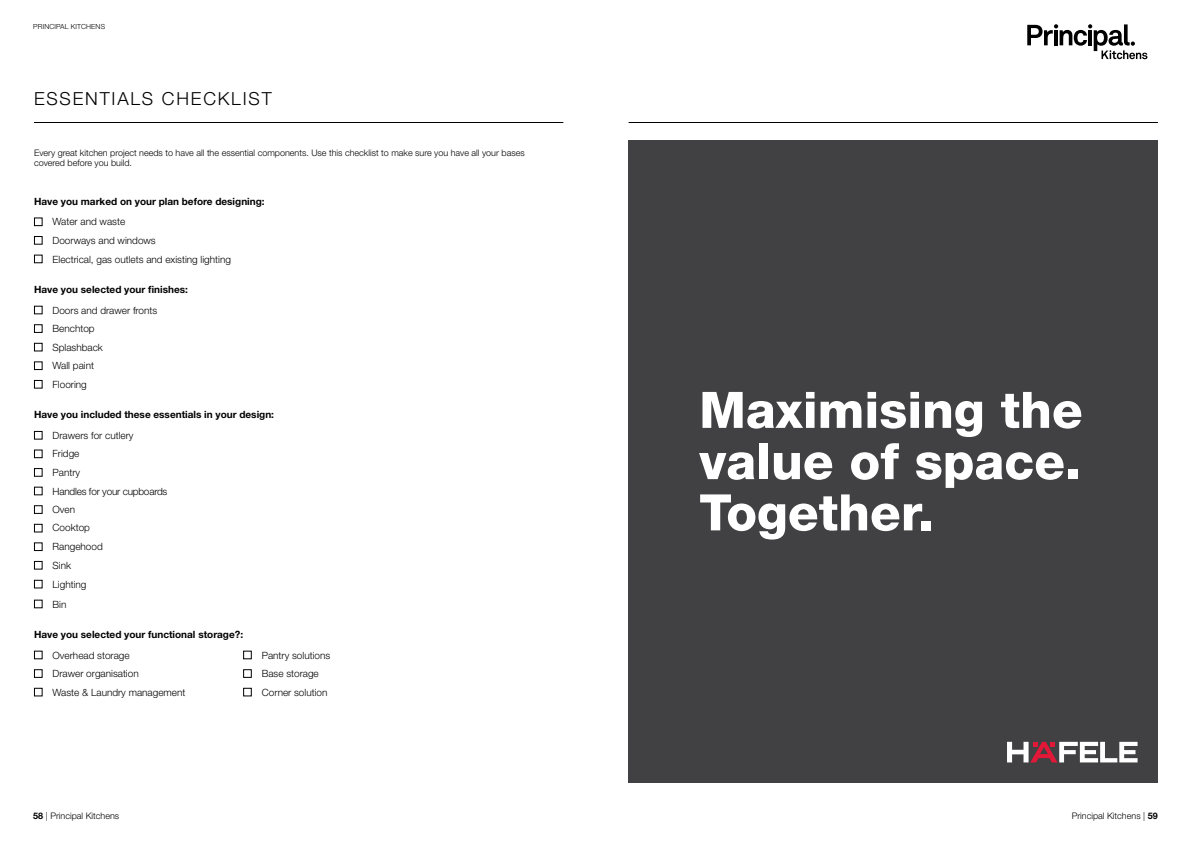
<style>
.page{position:relative;width:1191px;height:842px;background:#fff}
.page>*{position:absolute;margin:0;border:0;box-sizing:border-box;transform-origin:0 0}
.t1{font:800 50.4px/51.2px "Helvetica Neue LT Std";color:#fff;text-align:justify}
.t2{font:300 18px "Helvetica Neue LT Std";letter-spacing:.1em;color:#000}
.t3{font:300 10px/18.6px "Helvetica Neue LT Std";color:#000}
.t4{font:700 10px "Helvetica Neue LT Std";color:#000}
.t5{font:300 10px/18.6px "Helvetica Neue LT Std";letter-spacing:-.02em;color:#000}
.t6{font:300 9px/10.8px "Helvetica Neue LT Std";color:#000}
.t7{font:300 7px "Helvetica Neue LT Std";letter-spacing:.02em;color:#000}
.s1{font-weight:700}
</style>
<div class="page">
<svg style="left:1027px;top:24px;width:120px;height:35px"></svg>
<div style="left:628px;top:140px;width:529px;height:642px;background:#414042"></div>
<div style="left:243px;top:651px;width:9px;height:8px;border:1px solid #000"></div>
<div style="left:243px;top:669px;width:9px;height:9px;border:1px solid #000"></div>
<div style="left:243px;top:688px;width:9px;height:8px;border:1px solid #000"></div>
<div style="left:34px;top:651px;width:9px;height:8px;border:1px solid #000"></div>
<div style="left:34px;top:669px;width:9px;height:9px;border:1px solid #000"></div>
<div style="left:34px;top:688px;width:9px;height:8px;border:1px solid #000"></div>
<div style="left:34px;top:431px;width:9px;height:9px;border:1px solid #000"></div>
<div style="left:34px;top:561px;width:9px;height:8px;border:1px solid #000"></div>
<div style="left:34px;top:505px;width:9px;height:9px;border:1px solid #000"></div>
<div style="left:34px;top:524px;width:9px;height:8px;border:1px solid #000"></div>
<div style="left:34px;top:542px;width:9px;height:9px;border:1px solid #000"></div>
<div style="left:34px;top:450px;width:9px;height:8px;border:1px solid #000"></div>
<div style="left:34px;top:468px;width:9px;height:9px;border:1px solid #000"></div>
<div style="left:34px;top:487px;width:9px;height:8px;border:1px solid #000"></div>
<div style="left:34px;top:600px;width:9px;height:8px;border:1px solid #000"></div>
<div style="left:34px;top:580px;width:9px;height:8px;border:1px solid #000"></div>
<div style="left:34px;top:306px;width:9px;height:8px;border:1px solid #000"></div>
<div style="left:34px;top:324px;width:9px;height:9px;border:1px solid #000"></div>
<div style="left:34px;top:343px;width:9px;height:8px;border:1px solid #000"></div>
<div style="left:34px;top:361px;width:9px;height:9px;border:1px solid #000"></div>
<div style="left:34px;top:380px;width:9px;height:9px;border:1px solid #000"></div>
<div style="left:34px;top:217px;width:9px;height:9px;border:1px solid #000"></div>
<div style="left:34px;top:255px;width:9px;height:8px;border:1px solid #000"></div>
<div style="left:34px;top:236px;width:9px;height:9px;border:1px solid #000"></div>
<hr style="left:34px;top:122px;width:529px;height:1px;background:#000">
<hr style="left:628px;top:122px;width:529px;height:1px;background:#000">
<svg style="left:1007px;top:742px;width:130px;height:20px"></svg>
<p class="t7" style="left:33px;top:22px;width:73px">PRINCIPAL KITCHENS</p>
<h2 class="t2" style="left:34px;top:88px;width:239px">ESSENTIALS CHECKLIST</h2>
<p class="t6" style="left:34px;top:147px;width:492px">Every great kitchen project needs to have all the essential components. Use this checklist to make sure you have all your bases covered before you build.</p>
<p class="t4" style="left:34px;top:195px;width:232px">Have you marked on your plan before designing:</p>
<p class="t3" style="left:53px;top:212px;width:74px">Water and waste</p>
<p class="t3" style="left:53px;top:249px;width:180px">Electrical, gas outlets and existing lighting</p>
<p class="t3" style="left:53px;top:231px;width:105px">Doorways and windows</p>
<p class="t4" style="left:34px;top:283px;width:155px">Have you selected your finishes:</p>
<p class="t3" style="left:53px;top:300px;width:106px">Doors and drawer fronts<br>Benchtop<br>Splashback<br>Wall paint<br>Flooring</p>
<p class="t4" style="left:34px;top:409px;width:241px">Have you included these essentials in your design:</p>
<p class="t3" style="left:53px;top:426px;width:82px">Drawers for cutlery</p>
<p class="t5" style="left:53px;top:444px;width:116px">Fridge<br>Pantry<br>Handles for your cupboards</p>
<p class="t3" style="left:53px;top:500px;width:39px;line-height:17.9px">Oven<br>Cooktop</p>
<p class="t3" style="left:53px;top:537px;width:52px">Rangehood</p>
<p class="t3" style="left:53px;top:556px;width:20px">Sink</p>
<p class="t3" style="left:53px;top:575px;width:35px">Lighting</p>
<p class="t3" style="left:53px;top:594px;width:15px">Bin</p>
<p class="t4" style="left:34px;top:628px;width:211px">Have you selected your functional storage?:</p>
<p class="t3" style="left:53px;top:645px;width:134px">Overhead storage<br>Drawer organisation<br>Waste &amp; Laundry management</p>
<p class="t3" style="left:262px;top:645px;width:70px">Pantry solutions<br>Base storage<br>Corner solution</p>
<h1 class="t1" style="left:699px;top:384px;width:385px">Maximising the value of space.<br>Together.</h1>
<p class="t6" style="left:33px;top:810px;width:87px"><span class="s1">58</span> | Principal Kitchens</p>
<p class="t6" style="left:1071px;top:810px;width:87px">Principal Kitchens | <span class="s1">59</span></p>
</div>
